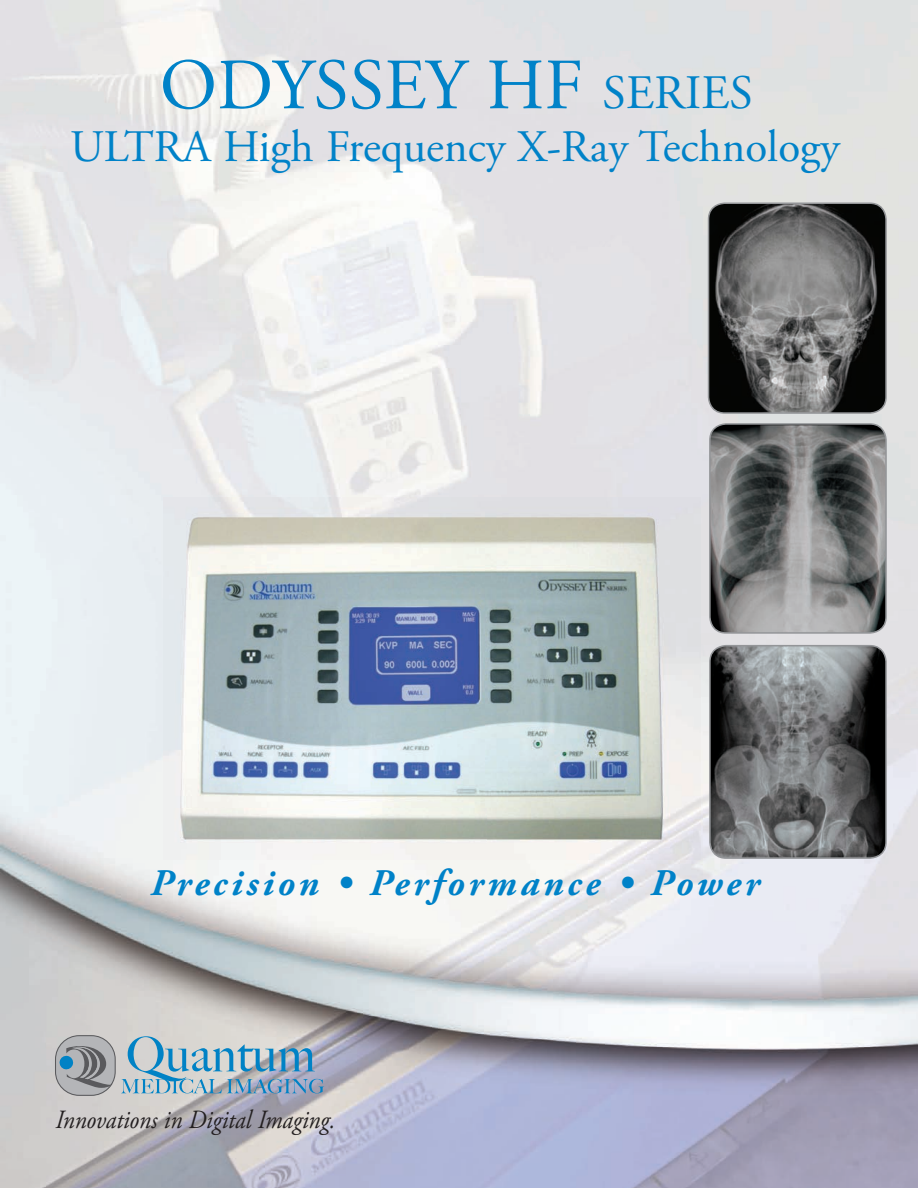
<style>
.page{position:relative;width:918px;height:1188px;background:#fff}
.page>*{position:absolute;margin:0;border:0;box-sizing:border-box;transform-origin:0 0}
.t1{font:72px "Adobe Garamond Pro";color:#0082c8}
.t2{font:45px "Adobe Garamond Pro";color:#0082c8}
.t3{font:italic 700 37.5px "Adobe Garamond Pro";letter-spacing:.1em;color:#0082c8}
.t4{font:italic 26.25px "Adobe Garamond Pro";color:#231f20;scale:.9 1}
.s1{font-size:48px}
</style>
<div class="page">
<img style="left:0;top:0;width:918px;height:1188px">
<img style="left:710px;top:424px;width:176px;height:209px">
<div style="left:709px;top:423px;width:178px;height:211px;border:2px solid #939598;border-radius:16px"></div>
<img style="left:710px;top:646px;width:176px;height:212px">
<div style="left:709px;top:645px;width:178px;height:214px;border:2px solid #939598;border-radius:16px"></div>
<img style="left:709px;top:203px;width:177px;height:210px">
<div style="left:708px;top:202px;width:179px;height:212px;border:2px solid #939598;border-radius:16px"></div>
<img style="left:164px;top:497px;width:537px;height:363px">
<svg style="left:55px;top:1035px;width:269px;height:61px;background:#a1b4c0"></svg>
<h1 class="t1" style="left:160px;top:42px;width:595px">ODYSSEY HF <span class="s1">SERIES</span></h1>
<p class="t2" style="left:70px;top:119px;width:771px">ULTRA High Frequency X-Ray Technology</p>
<p class="t3" style="left:150px;top:862px;width:611px">Precision • Performance • Power</p>
<p class="t4" style="left:56px;top:1104px;width:312px">Innovations in Digital Imaging.</p>
</div>
